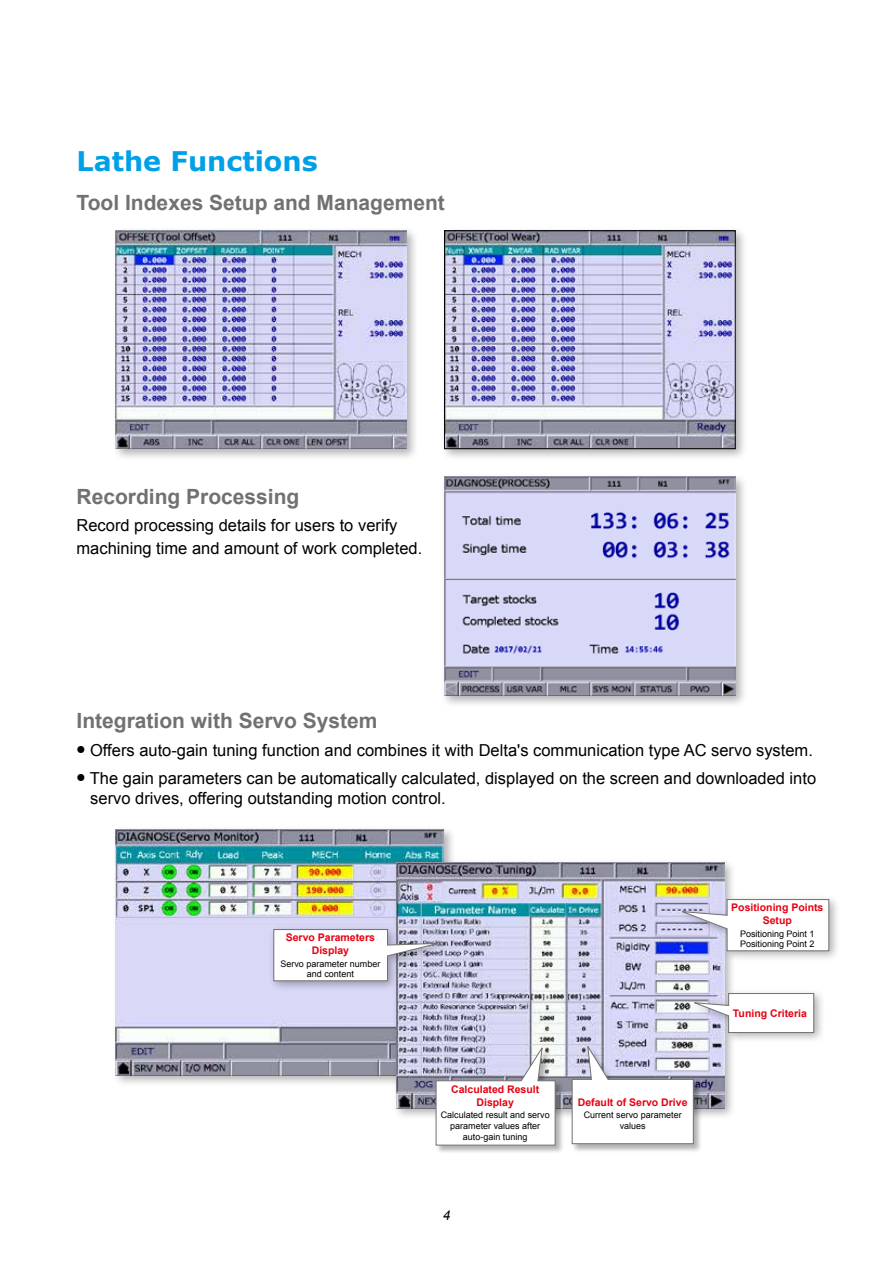
<style>
.page{position:relative;width:893px;height:1263px;background:#fff}
.page>*{position:absolute;margin:0;border:0;box-sizing:border-box;transform-origin:0 0}
.t1{font:700 27px "Verdana";color:#00a0e9}
.t2{font:700 21px "Arial";color:#727171}
.t3{font:16.5px/22.5px "Arial";color:#000}
.t4{font:italic 13.5px "Arial";color:#000}
.t5{font:700 10.5px/13.4px "Arial";color:#e60012;text-align:center}
.t6{font:9px/10.8px "Arial";color:#000;text-align:center}
</style>
<div class="page">
<div style="left:112px;top:226px;width:307px;height:235px;background:#000;opacity:.3"></div>
<img style="left:116px;top:230px;width:290px;height:218px">
<div style="left:440px;top:226px;width:308px;height:235px;background:#000;opacity:.3"></div>
<img style="left:446px;top:232px;width:287px;height:215px">
<div style="left:444px;top:230px;width:291px;height:219px;border:1px solid #000"></div>
<div style="left:440px;top:473px;width:308px;height:235px;background:#000;opacity:.3"></div>
<img style="left:444px;top:477px;width:291px;height:218px">
<div style="left:112px;top:825px;width:344px;height:263px;background:#000;opacity:.3"></div>
<img style="left:116px;top:829px;width:328px;height:246px">
<div style="left:392px;top:858px;width:345px;height:263px;background:#000;opacity:.3"></div>
<img style="left:396px;top:862px;width:328px;height:246px">
<div style="left:268px;top:924px;width:180px;height:68px;background:#000;opacity:.3"></div>
<svg style="left:273px;top:929px;width:172px;height:52px"></svg>
<div style="left:678px;top:894px;width:162px;height:68px;background:#000;opacity:.3"></div>
<svg style="left:677px;top:899px;width:153px;height:52px"></svg>
<div style="left:690px;top:988px;width:135px;height:56px;background:#000;opacity:.3"></div>
<svg style="left:689px;top:993px;width:125px;height:40px"></svg>
<div style="left:435px;top:1048px;width:129px;height:106px;background:#000;opacity:.3"></div>
<svg style="left:436px;top:1046px;width:120px;height:99px"></svg>
<div style="left:571px;top:1046px;width:131px;height:107px;background:#000;opacity:.3"></div>
<svg style="left:572px;top:1044px;width:122px;height:100px"></svg>
<h1 class="t1" style="left:77px;top:144px;width:243px">Lathe Functions</h1>
<p class="t2" style="left:77px;top:189px;width:370px">Tool Indexes Setup and Management</p>
<p class="t2" style="left:77px;top:483px;width:224px">Recording Processing</p>
<p class="t3" style="left:77px;top:514px;width:347px">Record processing details for users to verify machining time and amount of work completed.</p>
<p class="t2" style="left:77px;top:707px;width:303px">Integration with Servo System</p>
<p class="t3" style="left:77px;top:739px;width:738px"><sup>●</sup> Offers auto-gain tuning function and combines it with Delta's communication type AC servo system.</p>
<p class="t3" style="left:90px;top:769px;width:727px;line-height:19.8px;text-indent:-14px"><sup>●</sup> The gain parameters can be automatically calculated, displayed on the screen and downloaded into servo drives, offering outstanding motion control.</p>
<p class="t5" style="left:286px;top:931px;width:91px">Servo Parameters<br>Display</p>
<p class="t6" style="left:280px;top:958px;width:102px">Servo parameter number and content</p>
<p class="t5" style="left:451px;top:1082px;width:90px">Calculated Result<br>Display</p>
<p class="t6" style="left:441px;top:1110px;width:111px">Calculated result and servo parameter values after auto-gain tuning</p>
<p class="t4" style="left:443px;top:1206px;width:9px">4</p>
<p class="t5" style="left:578px;top:1096px;width:111px">Default of Servo Drive</p>
<p class="t6" style="left:584px;top:1109px;width:100px">Current servo parameter values</p>
<p class="t5" style="left:731px;top:901px;width:94px">Positioning Points<br>Setup</p>
<p class="t6" style="left:740px;top:928px;width:76px;text-align:left">Positioning Point 1<br>Positioning Point 2</p>
<p class="t5" style="left:733px;top:1007px;width:75px">Tuning Criteria</p>
</div>
